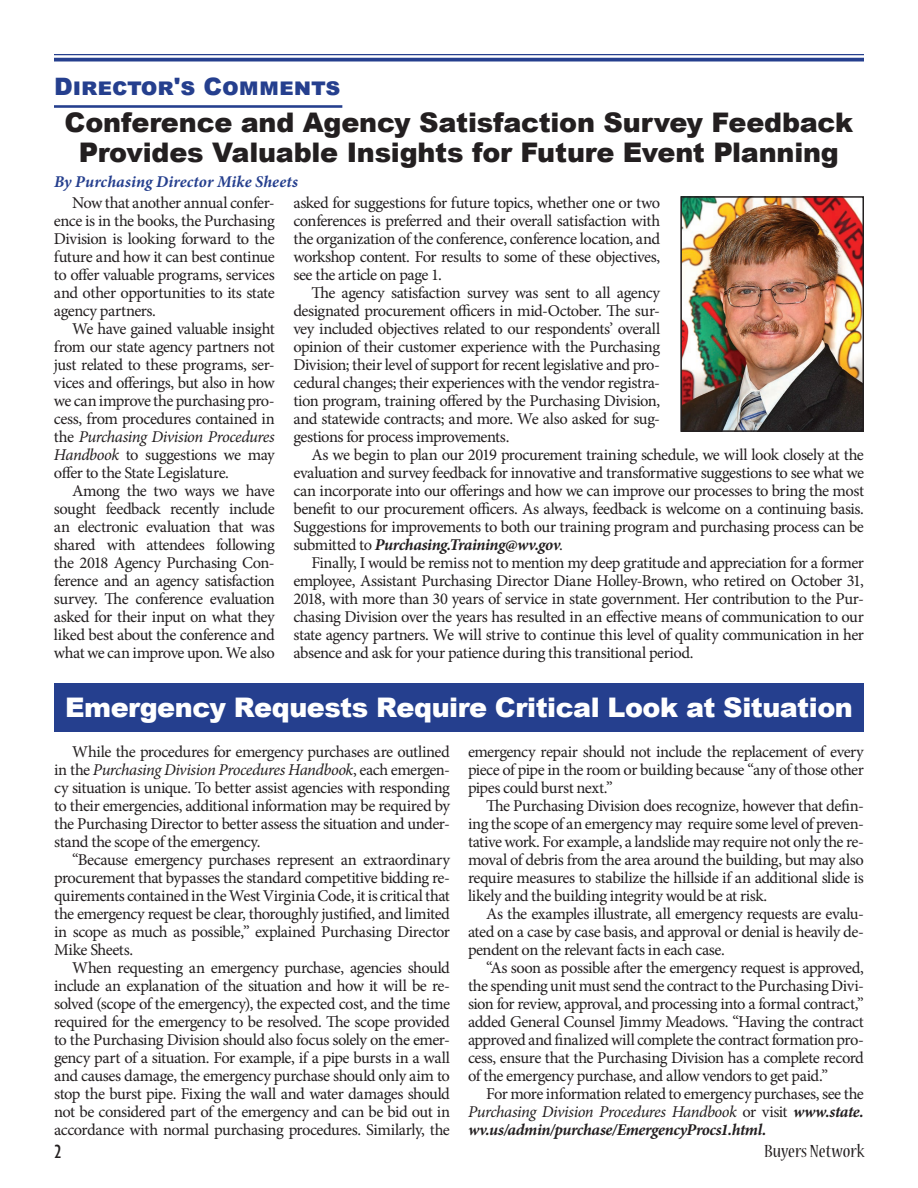
<style>
.page{position:relative;width:918px;height:1188px;background:#fff}
.page>*{position:absolute;margin:0;border:0;box-sizing:border-box;transform-origin:0 0}
.t1{font:900 27px/30px "Arial";letter-spacing:-.01em;color:#231f20;text-align:center}
.t2{font:900 27px "Arial";letter-spacing:-.02em;color:#fff}
.t3{font:900 24px "Arial";color:#253f8e}
.t4{font:condensed 19.5px "Nueva Std";color:#231f20;scale:1.08 1}
.t5{font:condensed 19.5px "Gill Sans";color:#231f20;scale:1.08 1}
.t6{font:16.5px/18px "Minion Pro";letter-spacing:-.03em;color:#231f20;text-align:justify}
.t7{font:italic 700 16.5px "Minion Pro";letter-spacing:.005em;color:#253f8e}
.s1{font-weight:700;font-style:italic}
.s2{font-style:italic}
</style>
<div class="page">
<hr style="left:54px;top:54px;width:810px;height:1px;background:#253f8e">
<svg style="left:54px;top:58px;width:810px;height:4px;background:#40569c"></svg>
<hr style="left:54px;top:105px;width:288px;height:3px;background:#253f8e">
<img style="left:683px;top:199px;width:178px;height:230px">
<div style="left:680px;top:196px;width:184px;height:236px;border:2px solid #231f20"></div>
<div style="left:54px;top:684px;width:810px;height:48px;background:#253f8e"></div>
<h2 class="t3" style="left:54px;top:69px;width:288px">Director's Comments</h2>
<h1 class="t1" style="left:65px;top:107px;width:790px">Conference and Agency Satisfaction Survey Feedback<br>Provides Valuable Insights for Future Event Planning</h1>
<p class="t7" style="left:54px;top:170px;width:245px">By Purchasing Director Mike Sheets</p>
<p class="t6" style="left:293px;top:194px;width:368px">asked for suggestions for future topics, whether one or two conferences is preferred and their overall satisfaction with the organization of the conference, conference location, and workshop content. For results to some of these objectives, see the article on page 1.</p>
<p class="t6" style="left:293px;top:284px;width:368px;text-indent:18px">The agency satisfaction survey was sent to all agency designated procurement officers in mid-October. The sur&shy;vey included objectives related to our respondents’ overall opinion of their customer experience with the Purchasing Division; their level of support for recent legislative and pro&shy;cedural changes; their experiences with the vendor registra&shy;tion program, training offered by the Purchasing Division, and statewide contracts; and more. We also asked for sug&shy;gestions for process improvements.</p>
<p class="t6" style="left:293px;top:446px;width:572px;text-indent:18px">As we begin to plan our 2019 procurement training schedule, we will look closely at the evaluation and survey feedback for innovative and transformative suggestions to see what we can incorporate into our offerings and how we can improve our processes to bring the most benefit to our procurement officers. As always, feedback is welcome on a continuing basis.<br>Suggestions for improvements to both our training program and purchasing process can be submitted to <span class="s1">Purchasing.Training@wv.gov</span>.</p>
<p class="t6" style="left:293px;top:554px;width:572px;text-indent:18px">Finally, I would be remiss not to mention my deep gratitude and appreciation for a former employee, Assistant Purchasing Director Diane Holley-Brown, who retired on October 31, 2018, with more than 30 years of service in state government. Her contribution to the Pur&shy;chasing Division over the years has resulted in an effective means of communication to our state agency partners. We will strive to continue this level of quality communication in her absence and ask for your patience during this transitional period.</p>
<h1 class="t2" style="left:65px;top:688px;width:789px">Emergency Requests Require Critical Look at Situation</h1>
<p class="t6" style="left:54px;top:743px;width:397px;text-indent:18px">While the procedures for emergency purchases are outlined in the <span class="s2">Purchasing Division Procedures Handbook</span>, each emergen&shy;cy situation is unique. To better assist agencies with responding to their emergencies, additional information may be required by the Purchasing Director to better assess the situation and under&shy;stand the scope of the emergency.</p>
<p class="t6" style="left:54px;top:851px;width:397px;text-indent:18px">“Because emergency purchases represent an extraordinary procurement that bypasses the standard competitive bidding re&shy;quirements contained in the West Virginia Code, it is critical that the emergency request be clear, thoroughly justified, and limited in scope as much as possible,” explained Purchasing Director Mike Sheets.</p>
<p class="t6" style="left:54px;top:959px;width:397px;text-indent:18px">When requesting an emergency purchase, agencies should include an explanation of the situation and how it will be re&shy;solved (scope of the emergency), the expected cost, and the time required for the emergency to be resolved. The scope provided to the Purchasing Division should also focus solely on the emer&shy;gency part of a situation. For example, if a pipe bursts in a wall and causes damage, the emergency purchase should only aim to stop the burst pipe. Fixing the wall and water damages should not be considered part of the emergency and can be bid out in accordance with normal purchasing procedures. Similarly, the</p>
<p class="t6" style="left:54px;top:194px;width:222px;text-indent:18px">Now that another annual confer&shy;ence is in the books, the Purchasing Division is looking forward to the future and how it can best continue to offer valuable programs, services and other opportunities to its state agency partners.</p>
<p class="t6" style="left:54px;top:320px;width:222px;text-indent:18px">We have gained valuable insight from our state agency partners not just related to these programs, ser&shy;vices and offerings, but also in how we can improve the purchasing pro&shy;cess, from procedures contained in the <span class="s2">Purchasing Division Procedures Handbook</span> to suggestions we may offer to the State Legislature.</p>
<p class="t6" style="left:54px;top:482px;width:222px;text-indent:18px">Among the two ways we have sought feedback recently include an electronic evaluation that was shared with attendees following the 2018 Agency Purchasing Con&shy;ference and an agency satisfaction survey. The conference evaluation asked for their input on what they liked best about the conference and what we can improve upon. We also</p>
<p class="t6" style="left:468px;top:743px;width:397px">emergency repair should not include the replacement of every piece of pipe in the room or building because “any of those other pipes could burst next.”</p>
<p class="t6" style="left:468px;top:797px;width:397px;text-indent:18px">The Purchasing Division does recognize, however that defin&shy;ing the scope of an emergency may require some level of preven&shy;tative work. For example, a landslide may require not only the re&shy;moval of debris from the area around the building, but may also require measures to stabilize the hillside if an additional slide is likely and the building integrity would be at risk.</p>
<p class="t6" style="left:468px;top:905px;width:397px;text-indent:18px">As the examples illustrate, all emergency requests are evalu&shy;ated on a case by case basis, and approval or denial is heavily de&shy;pendent on the relevant facts in each case.</p>
<p class="t6" style="left:468px;top:959px;width:397px;text-indent:18px">“As soon as possible after the emergency request is approved, the spending unit must send the contract to the Purchasing Divi&shy;sion for review, approval, and processing into a formal contract,” added General Counsel Jimmy Meadows. “Having the contract approved and finalized will complete the contract formation pro&shy;cess, ensure that the Purchasing Division has a complete record of the emergency purchase, and allow vendors to get paid.”</p>
<p class="t6" style="left:468px;top:1085px;width:397px;text-indent:18px">For more information related to emergency purchases, see the <span class="s2">Purchasing Division Procedures Handbook</span> or visit <span class="s1">www.state. wv.us/admin/purchase/EmergencyProcs1.html.</span></p>
<p class="t5" style="left:54px;top:1140px;width:9px">2</p>
<p class="t4" style="left:764px;top:1143px;width:94px">Buyers Network</p>
</div>
